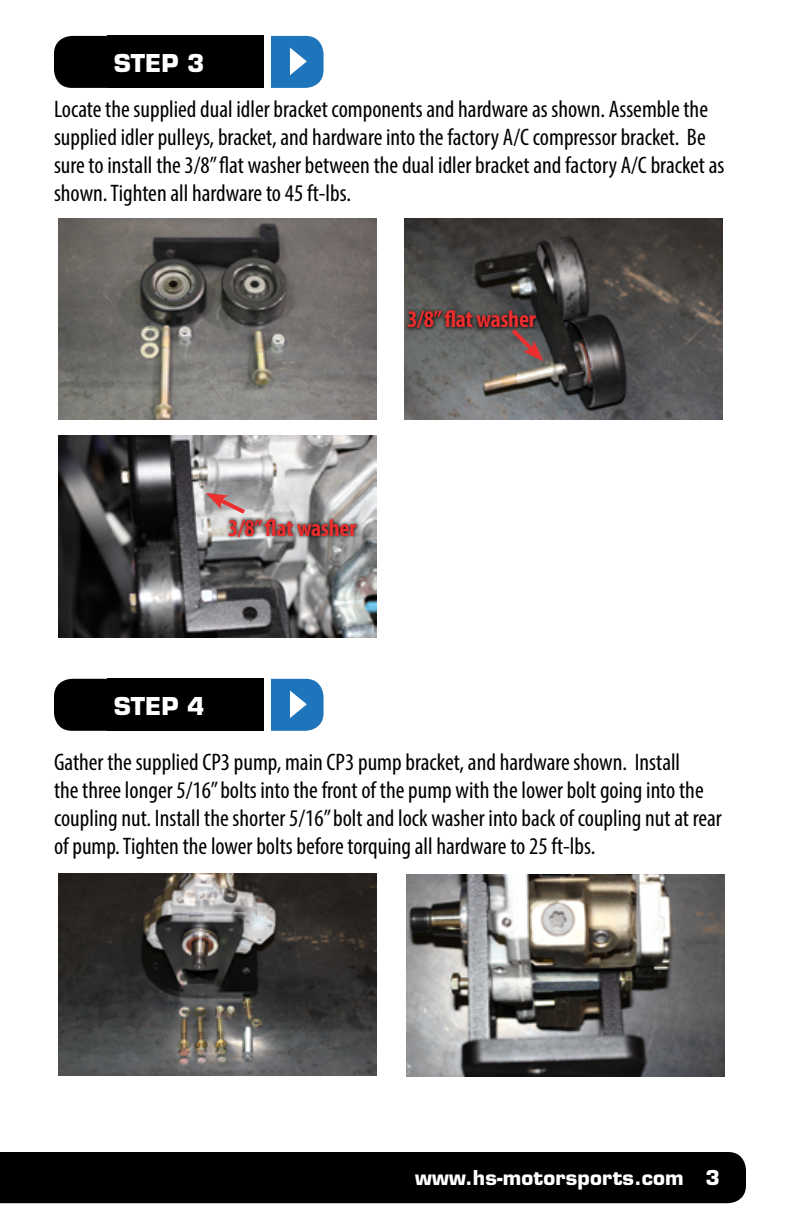
<style>
.page{position:relative;width:792px;height:1224px;background:#fff}
.page>*{position:absolute;margin:0;border:0;box-sizing:border-box;transform-origin:0 0}
.t1{font:condensed 24px/28px "Myriad Pro";color:#000}
.t2{font:700 condensed 24px "Myriad Pro";letter-spacing:-.01em;color:#eb2e2e}
.t3{font:700 24px "Eurostile LT Std";color:#fff}
.t4{font:700 20px "Eurostile LT Std";letter-spacing:.01em;color:#fff}
</style>
<div class="page">
<div style="left:0;top:1152px;width:746px;height:51px;background:#000"></div>
<div style="left:54px;top:36px;width:149px;height:52px;background:#000;border-radius:18px"></div>
<div style="left:244px;top:36px;width:80px;height:52px;background:#1f75bb;border-radius:18px"></div>
<div style="left:107px;top:36px;width:161px;height:52px;background:#000"></div>
<div style="left:264px;top:32px;width:6px;height:58px;background:#fff"></div>
<svg style="left:290px;top:48px;width:17px;height:27px"></svg>
<div style="left:54px;top:679px;width:149px;height:52px;background:#000;border-radius:18px"></div>
<div style="left:244px;top:679px;width:80px;height:52px;background:#1f75bb;border-radius:18px"></div>
<div style="left:107px;top:679px;width:161px;height:52px;background:#000"></div>
<div style="left:264px;top:675px;width:6px;height:58px;background:#fff"></div>
<svg style="left:290px;top:691px;width:17px;height:27px"></svg>
<img style="left:58px;top:218px;width:319px;height:202px">
<img style="left:404px;top:218px;width:319px;height:202px">
<img style="left:58px;top:435px;width:319px;height:202px">
<img style="left:58px;top:874px;width:319px;height:202px">
<img style="left:406px;top:874px;width:319px;height:202px">
<svg style="left:404px;top:308px;width:137px;height:24px;background:#3a3b3a"></svg>
<svg style="left:508px;top:325px;width:35px;height:36px"></svg>
<svg style="left:206px;top:493px;width:44px;height:24px"></svg>
<svg style="left:225px;top:517px;width:136px;height:24px;background:#7d7d7d"></svg>
<p class="t3" style="left:114px;top:48px;width:92px">STEP 3</p>
<p class="t1" style="left:54px;top:95px;width:672px">Locate the supplied dual idler bracket components and hardware as shown. Assemble the supplied idler pulleys, bracket, and hardware into the factory A/C compressor bracket. Be sure to install the 3/8” flat washer between the dual idler bracket and factory A/C bracket as shown. Tighten all hardware to 45 ft-lbs.</p>
<p class="t2" style="left:407px;top:304px;width:130px">3/8” flat washer</p>
<p class="t2" style="left:228px;top:513px;width:130px">3/8” flat washer</p>
<p class="t3" style="left:114px;top:691px;width:92px">STEP 4</p>
<p class="t1" style="left:54px;top:748px;width:669px">Gather the supplied CP3 pump, main CP3 pump bracket, and hardware shown. Install<br>the three longer 5/16” bolts into the front of the pump with the lower bolt going into the coupling nut. Install the shorter 5/16” bolt and lock washer into back of coupling nut at rear of pump. Tighten the lower bolts before torquing all hardware to 25 ft-lbs.</p>
<p class="t4" style="left:415px;top:1165px;width:306px">www.hs-motorsports.com 3</p>
</div>
